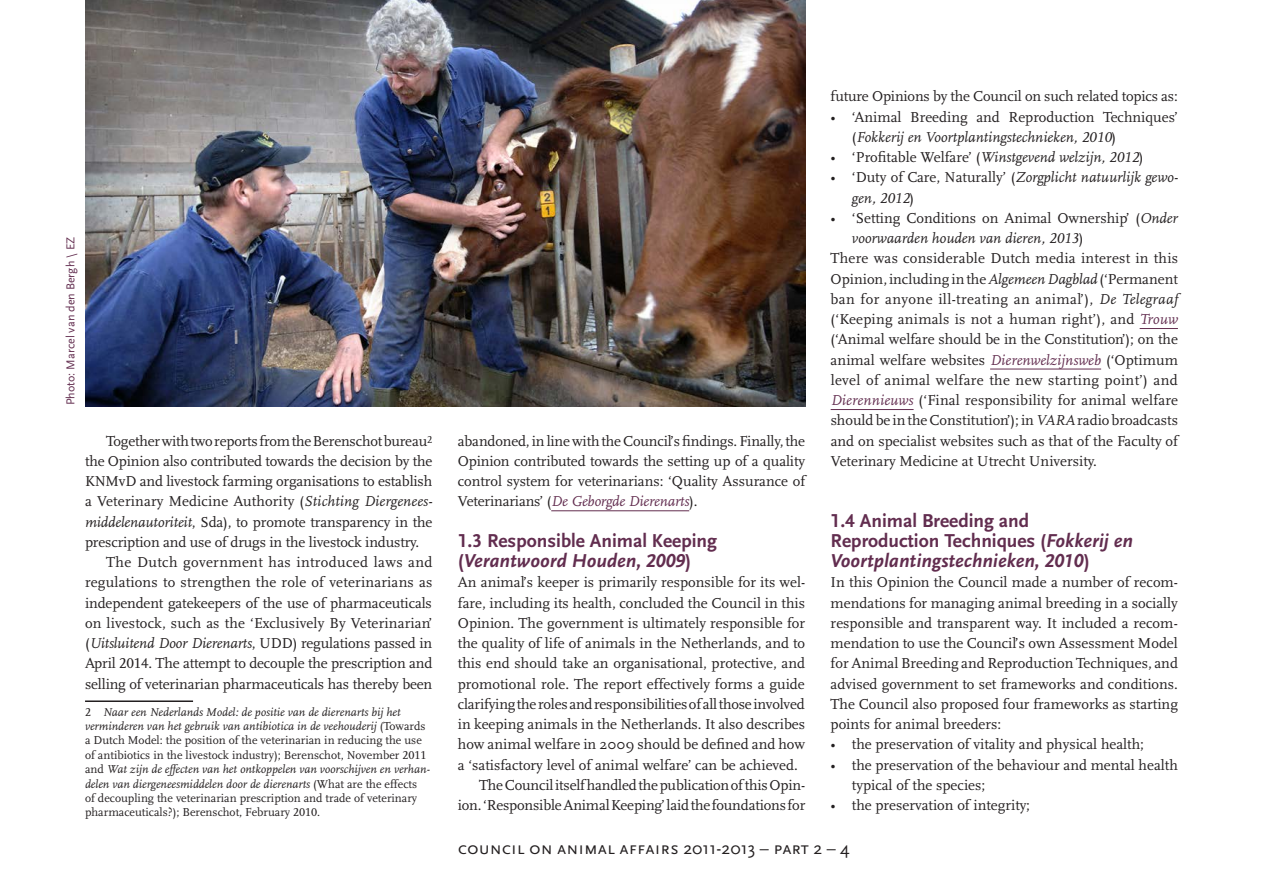
<style>
.page{position:relative;width:1263px;height:893px;background:#fff}
.page>*{position:absolute;margin:0;border:0;box-sizing:border-box;transform-origin:0 0}
._2kolomskopsans{font:700 19.5px/20.2px "Scala Sans LF";color:#622d4f}
.t1{font:18px "Scala Sans Caps";color:#231f20}
._2-koloms_bodytekst{font:15px/20.2px "Scala LF";color:#231f20;text-align:justify}
._2-koloms_bodytekst-2{font:15px/20.2px "Scala";letter-spacing:-.01em;color:#231f20;text-align:justify}
.t2{font:italic 15px/20.2px "Scala LF";color:#231f20}
.voetnoot{font:12px/14.4px "Scala LF";color:#231f20}
.Onderschrift_2_kolom{font:12px "Scala Sans";color:#622d4f}
.s1{font-family:"Scala"}
.s2{font-size:10.5px}
.s3{font-style:italic}
.s4{font-style:italic;color:#622d4f}
.s5{font-style:normal}
</style>
<div class="page">
<img style="left:85px;top:0;width:720px;height:406px">
<hr style="left:85px;top:700px;width:108px;height:2px;background:#231f20">
<hr style="left:551px;top:510px;width:138px;height:1px;background:#622d4f">
<hr style="left:1140px;top:328px;width:38px;height:1px;background:#622d4f">
<hr style="left:990px;top:369px;width:111px;height:1px;background:#622d4f">
<hr style="left:831px;top:409px;width:82px;height:1px;background:#622d4f">
<p class="Onderschrift_2_kolom" style="left:64px;top:405px;width:170px;rotate:-90deg">Photo: Marcel van den Bergh \ EZ</p>
<p class="_2-koloms_bodytekst" style="left:85px;top:431px;width:349px;text-indent:21px"><span class="s1">Together with two reports from the Berenschot bur</span>eau<span class="s2">2 </span>the Opinion also contributed towards the decision by the KNMvD and livestock farming organisations to establish a Veterinary Medicine Authority (<span class="s3">Stichting Diergenees&shy;middelenautoriteit</span>, Sda), to promote transparency in the prescription and use of drugs in the livestock industry.</p>
<p class="_2-koloms_bodytekst" style="left:85px;top:552px;width:349px;text-indent:21px">The Dutch government has introduced laws and regulations to strengthen the role of veterinarians as independent gatekeepers of the use of pharmaceuticals on livestock, such as the ‘Exclusively By Veterinarian’ (<span class="s3">Uitsluitend Door Dierenarts</span>, UDD) regulations passed in April 2014. The attempt to decouple the prescription and selling of veterinarian pharmaceuticals has thereby been</p>
<p class="voetnoot" style="left:85px;top:705px;width:346px">2 <span class="s3">Naar een Nederlands Model: de positie van de dierenarts bij het verminderen van het gebruik van antibiotica in de veehouderij</span> (Towards a Dutch Model: the position of the veterinarian in reducing the use of antibiotics in the livestock industry); Berenschot, November 2011 and <span class="s3">Wat zijn de effecten van het ontkoppelen van voorschijven en verhan&shy;delen van diergeneesmiddelen door de dierenarts</span> (What are the effects of decoupling the veterinarian prescription and trade of veterinary pharmaceuticals?); Berenschot, February 2010.</p>
<p class="_2-koloms_bodytekst" style="left:458px;top:431px;width:349px">abandoned, in line with the Council’s findings. Finally, the Opinion contributed towards the setting up of a quality control system for veterinarians: ‘Quality Assurance of Veterinarians’ (<span class="s4">De Geborgde Dierenarts</span>).</p>
<p class="_2kolomskopsans" style="left:458px;top:531px;width:261px">1.3 Responsible Animal Keeping (<span class="s3">Verantwoord Houden, 2009</span>)</p>
<p class="_2-koloms_bodytekst-2" style="left:458px;top:573px;width:349px">An animal’s keeper is primarily responsible for its wel&shy;fare, including its health, concluded the Council in this Opinion. The government is ultimately responsible for the quality of life of animals in the Netherlands, and to this end should take an organisational, protective, and promotional role. The report effectively forms a guide clarifying the roles and responsibilities of all those involved in keeping animals in the Netherlands. It also describes how animal welfare in 2009 should be defined and how a ‘satisfactory level of animal welfare’ can be achieved.</p>
<p class="_2-koloms_bodytekst-2" style="left:458px;top:775px;width:349px;text-align:right">The Council itself handled the publication of this Opin&shy;ion. ‘Responsible Animal Keeping’ laid the foundations for</p>
<p class="_2-koloms_bodytekst-2" style="left:831px;top:87px;width:349px">future Opinions by the Council on such related topics as:</p>
<p class="_2-koloms_bodytekst" style="left:852px;top:107px;width:327px;text-indent:-21px">• ‘Animal Breeding and Reproduction Techniques’ (<span class="s3">Fokkerij en Voortplantingstechnieken, 2010</span>)</p>
<p class="t2" style="left:831px;top:147px;width:314px"><span class="s5">• ‘Profitable Welfare’ (</span>Winstgevend welzijn, 2012<span class="s5">)</span></p>
<p class="t2" style="left:852px;top:168px;width:327px;text-indent:-21px"><span class="s5">• ‘Duty of Care, Naturally’ (</span>Zorgplicht natuurlijk gewo&shy;gen, 2012<span class="s5">)</span></p>
<p class="_2-koloms_bodytekst" style="left:852px;top:208px;width:327px;text-indent:-21px">• ‘Setting Conditions on Animal Ownership’ (<span class="s3">Onder voorwaarden houden van dieren, 2013</span>)</p>
<p class="_2-koloms_bodytekst" style="left:831px;top:249px;width:349px">There was considerable Dutch media interest in this Opinion, including in the <span class="s3">Algemeen Dagblad</span> (‘Permanent ban for anyone ill-treating an animal’), <span class="s3">De Telegraaf </span>(‘Keeping animals is not a human right’), and <span class="s4">Trouw </span>(‘Animal welfare should be in the Constitution’); on the animal welfare websites <span class="s4">Dierenwelzijnsweb</span> (‘Optimum level of animal welfare the new starting point’) and <span class="s4">Dierennieuws</span> (‘Final responsibility for animal welfare should be in the Constitution’); in <span class="s3">VARA</span> radio broadcasts and on specialist websites such as that of the Faculty of Veterinary Medicine at Utrecht University.</p>
<p class="_2kolomskopsans" style="left:831px;top:511px;width:304px">1.4 Animal Breeding and<br>Reproduction Techniques (<span class="s3">Fokkerij en<br>Voortplantingstechnieken, 2010</span>)</p>
<p class="_2-koloms_bodytekst-2" style="left:831px;top:573px;width:349px">In this Opinion the Council made a number of recom&shy;mendations for managing animal breeding in a socially responsible and transparent way. It included a recom&shy;mendation to use the Council’s own Assessment Model for Animal Breeding and Reproduction Techniques, and advised government to set frameworks and conditions.<br>The Council also proposed four frameworks as starting points for animal breeders:</p>
<p class="_2-koloms_bodytekst" style="left:831px;top:735px;width:315px">• the preservation of vitality and physical health;</p>
<p class="_2-koloms_bodytekst" style="left:852px;top:755px;width:327px;text-indent:-21px">• the preservation of the behaviour and mental health typical of the species;</p>
<p class="_2-koloms_bodytekst" style="left:831px;top:795px;width:201px">• the preservation of integrity;</p>
<p class="t1" style="left:458px;top:838px;width:393px">council on animal affairs 2011-2013 – part 2 – 4</p>
</div>
